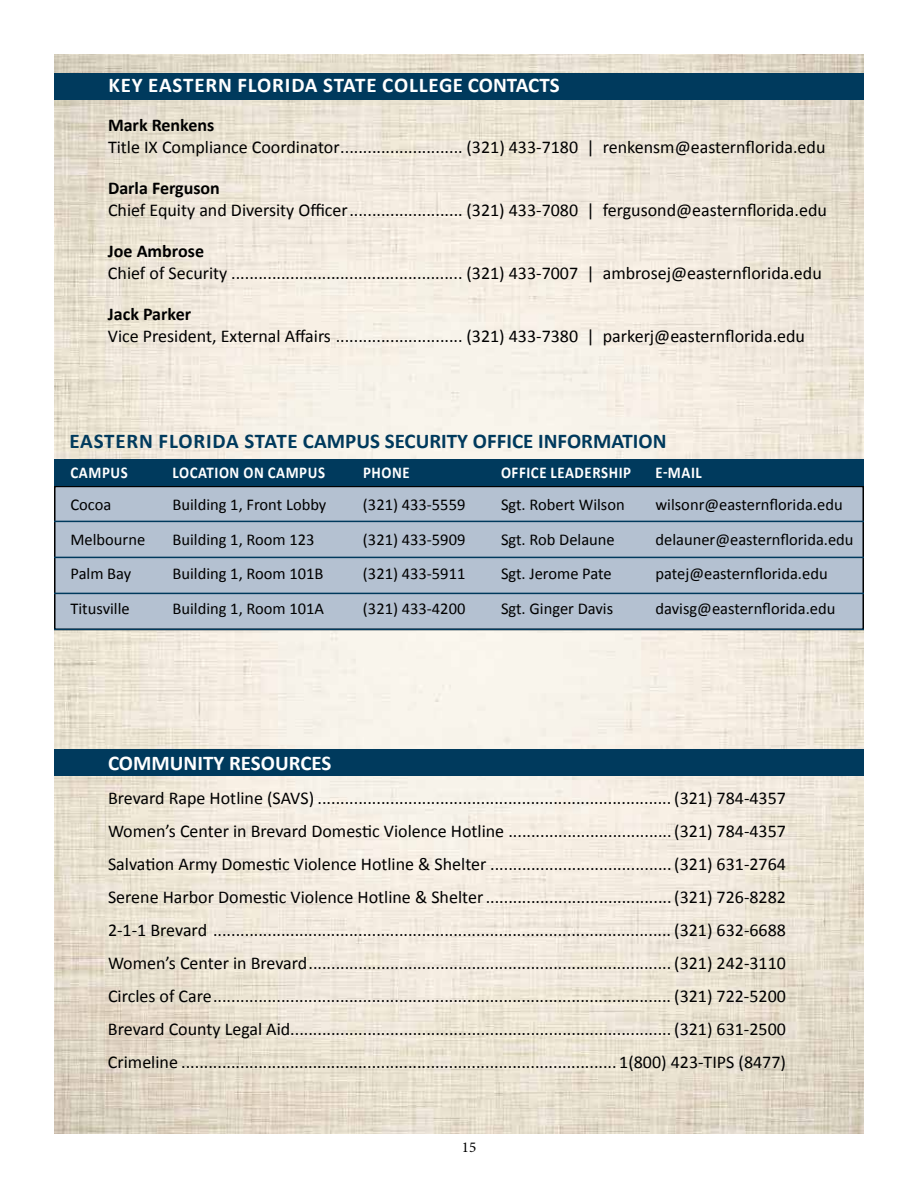
<style>
.page{position:relative;width:918px;height:1188px;background:#fff}
.page>*{position:absolute;margin:0;border:0;box-sizing:border-box;transform-origin:0 0}
.t1{font:700 21px "Calibri";color:#003a5d}
.t2{font:700 21px "Calibri";letter-spacing:.03em;color:#fff}
.t3{font:700 21px "Calibri";color:#fff}
.t4{font:18px/33px "Calibri";color:#000;text-align:justify}
.t5{font:700 18px "Calibri";color:#000}
.t6{font:16.5px "Calibri";color:#000}
.t7{font:700 16.5px "Calibri";letter-spacing:.04em;color:#fff;scale:.9 1}
.t8{font:15px "Minion Pro";color:#000}
</style>
<div class="page">
<img style="left:54px;top:54px;width:810px;height:1080px">
<div style="left:54px;top:73px;width:810px;height:27px;background:#003a5d"></div>
<div style="left:55px;top:486px;width:808px;height:143px;background:#b4c1d1"></div>
<div style="left:54px;top:486px;width:810px;height:144px;border:2px solid #000"></div>
<div style="left:54px;top:459px;width:810px;height:27px;background:#003a5d"></div>
<hr style="left:54px;top:521px;width:810px;height:1px;background:#003a5d">
<hr style="left:54px;top:557px;width:810px;height:1px;background:#003a5d">
<hr style="left:54px;top:593px;width:810px;height:1px;background:#003a5d">
<hr style="left:54px;top:629px;width:810px;height:1px;background:#003a5d">
<div style="left:54px;top:749px;width:810px;height:27px;background:#003a5d"></div>
<p class="t2" style="left:108px;top:72px;width:453px">KEY EASTERN FLORIDA STATE COLLEGE CONTACTS</p>
<p class="t5" style="left:108px;top:113px;width:108px">Mark Renkens</p>
<p class="t4" style="left:108px;top:131px;width:719px">Title IX Compliance Coordinator........................... (321) 433-7180 | renkensm@easternflorida.edu</p>
<p class="t5" style="left:108px;top:176px;width:113px">Darla Ferguson</p>
<p class="t4" style="left:108px;top:194px;width:720px">Chief Equity and Diversity Officer......................... (321) 433-7080 | fergusond@easternflorida.edu</p>
<p class="t5" style="left:108px;top:239px;width:98px">Joe Ambrose</p>
<p class="t4" style="left:108px;top:257px;width:715px">Chief of Security ................................................... (321) 433-7007 | ambrosej@easternflorida.edu</p>
<p class="t5" style="left:108px;top:302px;width:85px">Jack Parker</p>
<p class="t4" style="left:108px;top:320px;width:699px">Vice President, External Affairs ............................ (321) 433-7380 | parkerj@easternflorida.edu</p>
<p class="t1" style="left:69px;top:427px;width:599px">EASTERN FLORIDA STATE CAMPUS SECURITY OFFICE INFORMATION</p>
<p class="t7" style="left:70px;top:462px;width:65px">CAMPUS</p>
<p class="t7" style="left:173px;top:462px;width:171px">LOCATION ON CAMPUS</p>
<p class="t7" style="left:363px;top:462px;width:53px">PHONE</p>
<p class="t7" style="left:501px;top:462px;width:146px">OFFICE LEADERSHIP</p>
<p class="t7" style="left:656px;top:462px;width:53px">E-MAIL</p>
<p class="t6" style="left:70px;top:494px;width:42px">Cocoa</p>
<p class="t6" style="left:173px;top:494px;width:155px">Building 1, Front Lobby</p>
<p class="t6" style="left:363px;top:494px;width:104px">(321) 433-5559</p>
<p class="t6" style="left:501px;top:494px;width:125px">Sgt. Robert Wilson</p>
<p class="t6" style="left:656px;top:494px;width:189px">wilsonr@easternflorida.edu</p>
<p class="t6" style="left:70px;top:529px;width:76px">Melbourne</p>
<p class="t6" style="left:173px;top:529px;width:144px">Building 1, Room 123</p>
<p class="t6" style="left:363px;top:529px;width:104px">(321) 433-5909</p>
<p class="t6" style="left:501px;top:529px;width:115px">Sgt. Rob Delaune</p>
<p class="t6" style="left:656px;top:529px;width:200px">delauner@easternflorida.edu</p>
<p class="t6" style="left:70px;top:564px;width:62px">Palm Bay</p>
<p class="t6" style="left:173px;top:564px;width:153px">Building 1, Room 101B</p>
<p class="t6" style="left:363px;top:564px;width:104px">(321) 433-5911</p>
<p class="t6" style="left:501px;top:564px;width:112px">Sgt. Jerome Pate</p>
<p class="t6" style="left:656px;top:564px;width:174px">patej@easternflorida.edu</p>
<p class="t6" style="left:70px;top:598px;width:61px">Titusville</p>
<p class="t6" style="left:173px;top:598px;width:153px">Building 1, Room 101A</p>
<p class="t6" style="left:363px;top:598px;width:104px">(321) 433-4200</p>
<p class="t6" style="left:501px;top:598px;width:114px">Sgt. Ginger Davis</p>
<p class="t6" style="left:656px;top:598px;width:182px">davisg@easternflorida.edu</p>
<p class="t3" style="left:108px;top:749px;width:225px">COMMUNITY RESOURCES</p>
<p class="t4" style="left:108px;top:782px;width:680px">Brevard Rape Hotline (SAVS) .............................................................................. (321) 784-4357<br>Women’s Center in Brevard Domestic Violence Hotline ....................................(321) 784-4357<br>Salvation Army Domestic Violence Hotline &amp; Shelter ........................................(321) 631-2764<br>Serene Harbor Domestic Violence Hotline &amp; Shelter.........................................(321) 726-8282<br>2-1-1 Brevard ..................................................................................................... (321) 632-6688<br>Women’s Center in Brevard................................................................................ (321) 242-3110<br>Circles of Care..................................................................................................... (321) 722-5200<br>Brevard County Legal Aid.................................................................................... (321) 631-2500<br>Crimeline ................................................................................................ 1(800) 423-TIPS (8477)</p>
<p class="t8" style="left:462px;top:1137px;width:16px">15</p>
</div>
